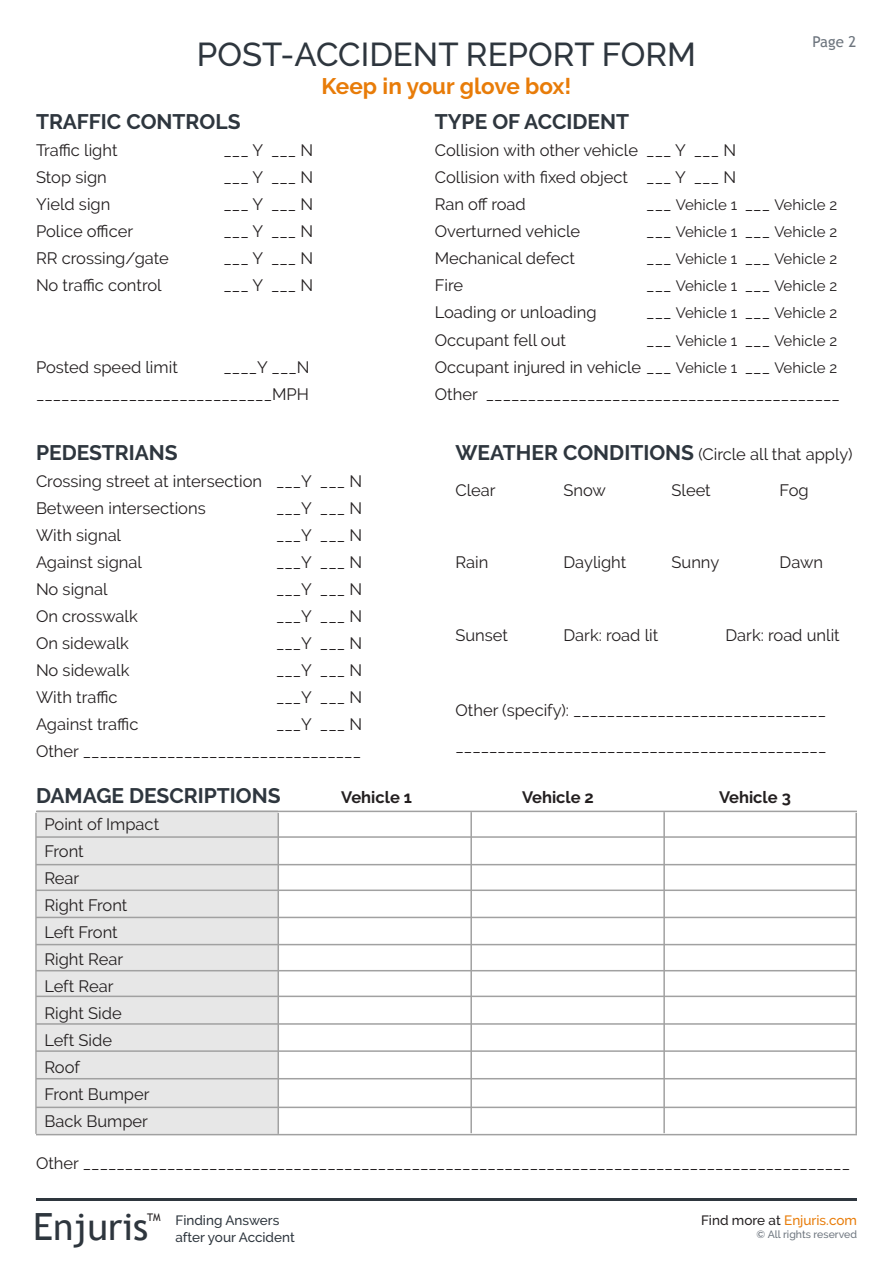
<style>
.page{position:relative;width:893px;height:1263px;background:#fff}
.page>*{position:absolute;margin:0;border:0;box-sizing:border-box;transform-origin:0 0}
.t1{font:37.5px "Trebuchet MS";color:#2e363e}
.t2{font:500 33px "Raleway";color:#2e363e}
.t3{font:700 22.5px "Raleway";color:#e87c09}
.t4{font:700 21px "Raleway";color:#2e363e}
.t5{font:16.5px/36px "Raleway";color:#231f20}
.t6{font:700 16.5px "Raleway";color:#231f20}
.t7{font:15px "Raleway";color:#231f20}
.t8{font:15px "Trebuchet MS";color:#6d757e}
.t9{font:500 13.5px "Raleway";color:#2e363e}
.t10{font:500 13.5px "Raleway";color:#e87c09}
.t11{font:500 10.5px "Raleway";color:#6d757e}
.t12{font:10.5px "Trebuchet MS";color:#231f20}
.s1{font-size:16.5px}
.s2{font-size:15px}
.s3{font-weight:700;font-size:21px;color:#2e363e}
.s4{color:#231f20}
</style>
<div class="page">
<hr style="left:36px;top:1198px;width:821px;height:3px;background:#2e363e">
<div style="left:37px;top:811px;width:241px;height:323px;background:#e7e7e7"></div>
<hr style="left:663px;top:812px;width:2px;height:321px;background:#a1a1a1">
<hr style="left:36px;top:811px;width:821px;height:1px;background:#a1a1a1">
<hr style="left:36px;top:836px;width:821px;height:2px;background:#a1a1a1">
<hr style="left:36px;top:864px;width:821px;height:1px;background:#a1a1a1">
<hr style="left:36px;top:889px;width:821px;height:2px;background:#a1a1a1">
<hr style="left:36px;top:917px;width:821px;height:1px;background:#a1a1a1">
<hr style="left:36px;top:970px;width:821px;height:1px;background:#a1a1a1">
<hr style="left:36px;top:944px;width:821px;height:1px;background:#a1a1a1">
<hr style="left:36px;top:995px;width:821px;height:2px;background:#a1a1a1">
<hr style="left:36px;top:1023px;width:821px;height:2px;background:#a1a1a1">
<hr style="left:36px;top:1078px;width:821px;height:1px;background:#a1a1a1">
<hr style="left:36px;top:1050px;width:821px;height:2px;background:#a1a1a1">
<hr style="left:36px;top:1106px;width:821px;height:2px;background:#a1a1a1">
<hr style="left:36px;top:1134px;width:821px;height:1px;background:#a1a1a1">
<hr style="left:278px;top:813px;width:1px;height:321px;background:#a1a1a1">
<hr style="left:35px;top:813px;width:2px;height:321px;background:#a1a1a1">
<hr style="left:855px;top:813px;width:2px;height:321px;background:#a1a1a1">
<hr style="left:470px;top:812px;width:2px;height:321px;background:#a1a1a1">
<p class="t2" style="left:197px;top:35px;width:500px">POST-ACCIDENT REPORT FORM</p>
<p class="t8" style="left:813px;top:32px;width:45px">Page 2</p>
<p class="t3" style="left:321px;top:73px;width:251px">Keep in your glove box!</p>
<p class="t4" style="left:36px;top:110px;width:206px">TRAFFIC CONTROLS</p>
<p class="t5" style="left:36px;top:133px;width:83px">Traffic light</p>
<p class="t5" style="left:224px;top:133px;width:91px">___ Y ___ N</p>
<p class="t5" style="left:36px;top:160px;width:72px">Stop sign</p>
<p class="t5" style="left:224px;top:160px;width:91px">___ Y ___ N</p>
<p class="t5" style="left:36px;top:187px;width:76px">Yield sign</p>
<p class="t5" style="left:224px;top:187px;width:91px">___ Y ___ N</p>
<p class="t5" style="left:36px;top:214px;width:99px">Police officer</p>
<p class="t5" style="left:224px;top:214px;width:91px">___ Y ___ N</p>
<p class="t5" style="left:36px;top:241px;width:134px">RR crossing/gate</p>
<p class="t5" style="left:224px;top:241px;width:91px">___ Y ___ N</p>
<p class="t5" style="left:36px;top:268px;width:127px">No traffic control</p>
<p class="t5" style="left:224px;top:268px;width:91px">___ Y ___ N</p>
<p class="t5" style="left:36px;top:349px;width:143px">Posted speed limit</p>
<p class="t5" style="left:224px;top:349px;width:88px">____Y ___N</p>
<p class="t5" style="left:36px;top:376px;width:274px">____________________________MPH</p>
<p class="t4" style="left:36px;top:440px;width:143px">PEDESTRIANS</p>
<p class="t5" style="left:36px;top:463px;width:328px">Crossing street at intersection ___Y ___ N</p>
<p class="t5" style="left:36px;top:490px;width:171px">Between intersections</p>
<p class="t5" style="left:276px;top:490px;width:88px">___Y ___ N</p>
<p class="t5" style="left:36px;top:517px;width:87px">With signal</p>
<p class="t5" style="left:276px;top:517px;width:88px">___Y ___ N</p>
<p class="t5" style="left:36px;top:544px;width:108px">Against signal</p>
<p class="t5" style="left:276px;top:544px;width:88px">___Y ___ N</p>
<p class="t5" style="left:36px;top:571px;width:73px">No signal</p>
<p class="t5" style="left:276px;top:571px;width:88px">___Y ___ N</p>
<p class="t5" style="left:36px;top:598px;width:103px">On crosswalk</p>
<p class="t5" style="left:276px;top:598px;width:88px">___Y ___ N</p>
<p class="t5" style="left:36px;top:625px;width:94px">On sidewalk</p>
<p class="t5" style="left:276px;top:625px;width:88px">___Y ___ N</p>
<p class="t5" style="left:36px;top:652px;width:95px">No sidewalk</p>
<p class="t5" style="left:276px;top:652px;width:88px">___Y ___ N</p>
<p class="t5" style="left:36px;top:679px;width:83px">With traffic</p>
<p class="t5" style="left:276px;top:679px;width:88px">___Y ___ N</p>
<p class="t5" style="left:36px;top:706px;width:104px">Against traffic</p>
<p class="t5" style="left:276px;top:706px;width:88px">___Y ___ N</p>
<p class="t5" style="left:36px;top:733px;width:327px">Other _________________________________</p>
<p class="t4" style="left:435px;top:110px;width:196px">TYPE OF ACCIDENT</p>
<p class="t5" style="left:435px;top:133px;width:303px">Collision with other vehicle ___ Y ___ N</p>
<p class="t5" style="left:435px;top:160px;width:303px">Collision with fixed object ___ Y ___ N</p>
<p class="t5" style="left:435px;top:187px;width:93px">Ran off road</p>
<p class="t7" style="left:646px;top:196px;width:192px"><span class="s1">___</span> Vehicle 1 <span class="s1">___</span> Vehicle 2</p>
<p class="t5" style="left:435px;top:214px;width:147px">Overturned vehicle</p>
<p class="t7" style="left:646px;top:223px;width:192px"><span class="s1">___</span> Vehicle 1 <span class="s1">___</span> Vehicle 2</p>
<p class="t5" style="left:435px;top:241px;width:142px">Mechanical defect</p>
<p class="t7" style="left:646px;top:250px;width:192px"><span class="s1">___</span> Vehicle 1 <span class="s1">___</span> Vehicle 2</p>
<p class="t5" style="left:435px;top:268px;width:30px">Fire</p>
<p class="t7" style="left:646px;top:277px;width:192px"><span class="s1">___</span> Vehicle 1 <span class="s1">___</span> Vehicle 2</p>
<p class="t5" style="left:435px;top:295px;width:163px">Loading or unloading</p>
<p class="t7" style="left:646px;top:304px;width:192px"><span class="s1">___</span> Vehicle 1 <span class="s1">___</span> Vehicle 2</p>
<p class="t5" style="left:435px;top:322px;width:133px">Occupant fell out</p>
<p class="t7" style="left:646px;top:331px;width:192px"><span class="s1">___</span> Vehicle 1 <span class="s1">___</span> Vehicle 2</p>
<p class="t5" style="left:435px;top:349px;width:404px">Occupant injured in vehicle ___ <span class="s2">Vehicle 1</span> ___ <span class="s2">Vehicle 2</span></p>
<p class="t5" style="left:435px;top:376px;width:407px">Other __________________________________________</p>
<p class="t5" style="left:455px;top:436px;width:398px"><span class="s3">WEATHER CONDITIONS</span> (Circle all that apply)<br>Clear</p>
<p class="t5" style="left:563px;top:472px;width:44px">Snow</p>
<p class="t5" style="left:671px;top:472px;width:41px">Sleet</p>
<p class="t5" style="left:779px;top:472px;width:31px">Fog</p>
<p class="t5" style="left:455px;top:544px;width:34px">Rain</p>
<p class="t5" style="left:563px;top:544px;width:64px">Daylight</p>
<p class="t5" style="left:671px;top:544px;width:49px">Sunny</p>
<p class="t5" style="left:779px;top:544px;width:45px">Dawn</p>
<p class="t5" style="left:455px;top:617px;width:54px">Sunset</p>
<p class="t5" style="left:563px;top:617px;width:96px">Dark: road lit</p>
<p class="t5" style="left:725px;top:617px;width:116px">Dark: road unlit</p>
<p class="t5" style="left:455px;top:692px;width:372px">Other (specify): ______________________________</p>
<p class="t5" style="left:455px;top:728px;width:372px">____________________________________________</p>
<p class="t4" style="left:36px;top:784px;width:246px">DAMAGE DESCRIPTIONS</p>
<p class="t6" style="left:341px;top:788px;width:72px">Vehicle 1</p>
<p class="t6" style="left:522px;top:788px;width:73px">Vehicle 2</p>
<p class="t6" style="left:719px;top:788px;width:73px">Vehicle 3</p>
<p class="t5" style="left:44px;top:806px;width:116px">Point of Impact</p>
<p class="t5" style="left:44px;top:833px;width:41px">Front</p>
<p class="t5" style="left:44px;top:860px;width:36px">Rear</p>
<p class="t5" style="left:44px;top:887px;width:85px">Right Front</p>
<p class="t5" style="left:44px;top:914px;width:75px">Left Front</p>
<p class="t5" style="left:44px;top:941px;width:80px">Right Rear</p>
<p class="t5" style="left:44px;top:968px;width:71px">Left Rear</p>
<p class="t5" style="left:44px;top:995px;width:79px">Right Side</p>
<p class="t5" style="left:44px;top:1022px;width:69px">Left Side</p>
<p class="t5" style="left:44px;top:1049px;width:37px">Roof</p>
<p class="t5" style="left:44px;top:1076px;width:107px">Front Bumper</p>
<p class="t5" style="left:44px;top:1103px;width:105px">Back Bumper</p>
<p class="t5" style="left:36px;top:1145px;width:816px">Other ___________________________________________________________________________________________</p>
<p class="t12" style="left:147px;top:1210px;width:15px">TM</p>
<p class="t9" style="left:176px;top:1213px;width:105px">Finding Answers</p>
<p class="t9" style="left:176px;top:1229px;width:121px">after your Accident</p>
<p class="t1" style="left:33px;top:1203px;width:117px">Enjuris</p>
<p class="t10" style="left:701px;top:1213px;width:157px"><span class="s4">Find more at</span> Enjuris.com</p>
<p class="t11" style="left:757px;top:1228px;width:102px">© All rights reserved</p>
</div>
